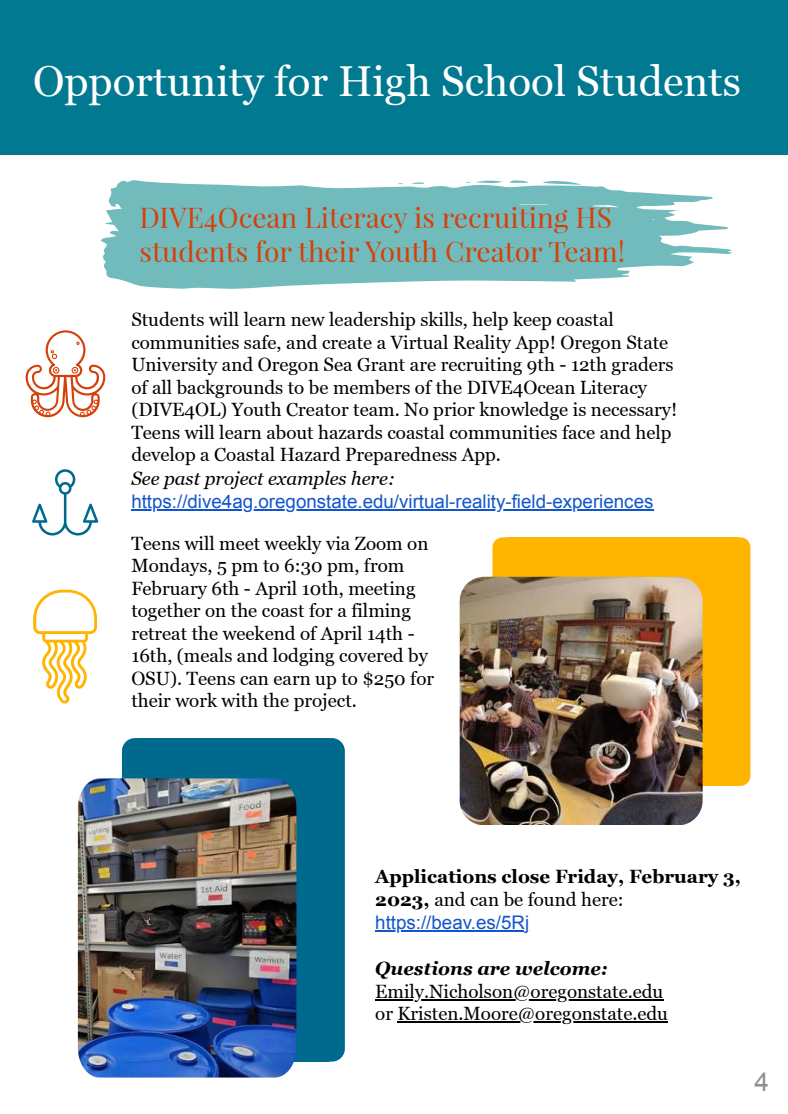
<style>
.page{position:relative;width:788px;height:1114px;background:#fff}
.page>*{position:absolute;margin:0;border:0;box-sizing:border-box;transform-origin:0 0}
.t1{font:42.25px "Georgia";color:#fff}
.t2{font:28.12px/33.8px "Playfair Display";color:#d73f09}
.t3{font:26.25px "Arial";color:#8f8f8f}
.t4{font:18.75px/22.5px "Georgia";color:#000}
.t5{font:18.75px "Arial";color:#15c}
.t6{font:700 18.75px/23.5px "Georgia";color:#000}
.t7{font:italic 18.75px "Georgia";color:#000}
.t8{font:italic 700 18.75px "Georgia";color:#000}
.s1{font-weight:400}
</style>
<div class="page">
<div style="left:0;top:0;width:787px;height:155px;background:#007991"></div>
<hr style="left:131px;top:509px;width:522px;height:2px;background:#15c">
<svg style="left:100px;top:180px;width:632px;height:109px;fill:#71bbbd"></svg>
<div style="left:507px;top:537px;width:230px;height:249px;background:#ffb500"></div>
<svg style="left:492px;top:537px;width:15px;height:40px"></svg>
<div style="left:737px;top:537px;width:13px;height:249px;background:#ffb500"></div>
<img style="left:459px;top:577px;width:243px;height:247px">
<div style="left:141px;top:738px;width:187px;height:323px;background:#006a8e"></div>
<svg style="left:122px;top:738px;width:19px;height:40px"></svg>
<svg style="left:328px;top:738px;width:17px;height:323px;background:#056c90"></svg>
<img style="left:78px;top:778px;width:218px;height:299px">
<hr style="left:375px;top:930px;width:154px;height:2px;background:#15c">
<hr style="left:375px;top:998px;width:288px;height:2px;background:#000">
<hr style="left:397px;top:1021px;width:271px;height:2px;background:#000">
<svg style="left:26px;top:330px;width:79px;height:87px"></svg>
<svg style="left:33px;top:590px;width:64px;height:113px"></svg>
<svg style="left:32px;top:469px;width:66px;height:66px"></svg>
<h1 class="t1" style="left:33px;top:56px;width:709px">Opportunity for High School Students</h1>
<h2 class="t2" style="left:139px;top:201px;width:487px">DIVE4Ocean Literacy is recruiting HS students for their Youth Creator Team!</h2>
<p class="t4" style="left:131px;top:309px;width:547px">Students will learn new leadership skills, help keep coastal communities safe, and create a Virtual Reality App! Oregon State University and Oregon Sea Grant are recruiting 9th - 12th graders of all backgrounds to be members of the DIVE4Ocean Literacy (DIVE4OL) Youth Creator team. No prior knowledge is necessary!<br>Teens will learn about hazards coastal communities face and help develop a Coastal Hazard Preparedness App.</p>
<p class="t7" style="left:131px;top:466px;width:265px">See past project examples here:</p>
<p class="t5" style="left:131px;top:491px;width:523px">https://dive4ag.oregonstate.edu/virtual-reality-field-experiences</p>
<p class="t4" style="left:131px;top:532px;width:304px">Teens will meet weekly via Zoom on<br>Mondays, 5 pm to 6:30 pm, from<br>February 6th - April 10th, meeting together on the coast for a filming retreat the weekend of April 14th -<br>16th, (meals and lodging covered by<br>OSU). Teens can earn up to $250 for their work with the project.</p>
<p class="t6" style="left:375px;top:864px;width:367px">Applications close Friday, February 3,<br>2023, <span class="s1">and can be found here:</span></p>
<p class="t5" style="left:375px;top:912px;width:155px">https://beav.es/5Rj</p>
<p class="t8" style="left:375px;top:956px;width:234px">Questions are welcome:</p>
<p class="t4" style="left:375px;top:980px;width:294px">Emily.Nicholson@oregonstate.edu or Kristen.Moore@oregonstate.edu</p>
<h3 class="t3" style="left:754px;top:1067px;width:16px">4</h3>
</div>
